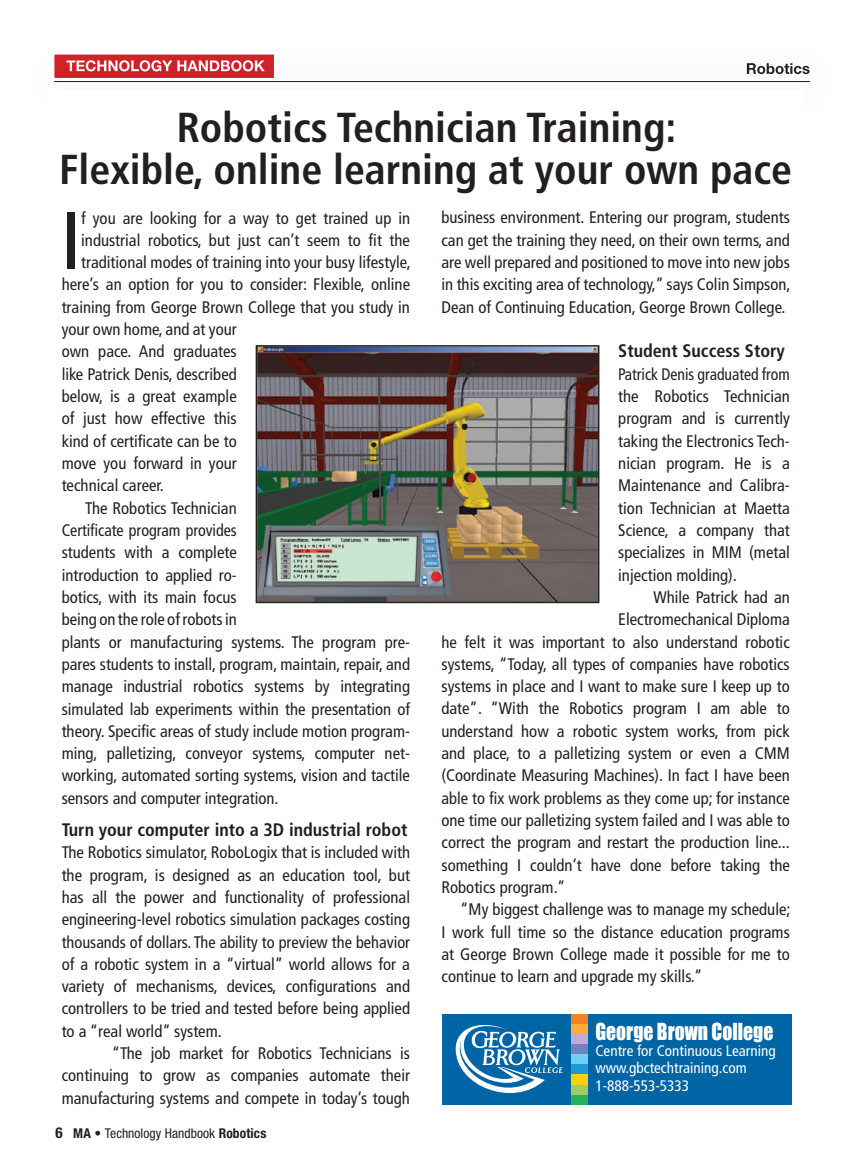
<style>
.page{position:relative;width:864px;height:1161px;background:#fff}
.page>*{position:absolute;margin:0;border:0;box-sizing:border-box;transform-origin:0 0}
.t1{font:condensed 80.7px "Frutiger";color:#231f20}
.t2{font:700 condensed 41.85px/42px "Frutiger";color:#231f20;text-align:center}
.t3{font:21.6px "Impact";color:#fff;scale:.91 1}
.t4{font:700 condensed 18.15px "Frutiger";color:#231f20}
.t5{font:condensed 16.8px/22.4px "Frutiger";color:#231f20;text-align:justify}
.t6{font:condensed 16.8px/22.4px "Frutiger";color:#231f20;text-align:justify;scale:.94 1}
.t7{font:condensed 16.8px "Frutiger";color:#231f20;scale:.96 1}
.t8{font:condensed 15.15px/16.5px "Frutiger";color:#fff}
.t9{font:condensed 13.5px "Helvetica Neue LT Std";letter-spacing:.005em;color:#231f20}
.s1{font-weight:700;font-size:15px}
.s2{font-weight:700}
</style>
<div class="page">
<img style="left:55px;top:55px;width:219px;height:23px">
<img style="left:67px;top:60px;width:198px;height:11px">
<img style="left:747px;top:63px;width:63px;height:11px">
<hr style="left:54px;top:81px;width:756px;height:1px;background:#231f20">
<img style="left:258px;top:347px;width:339px;height:254px">
<div style="left:256px;top:345px;width:343px;height:258px;border:1px solid #231f20"></div>
<div style="left:442px;top:1014px;width:350px;height:91px;background:#0065a4"></div>
<div style="left:570px;top:1014px;width:18px;height:10px;background:#f58025"></div>
<div style="left:570px;top:1024px;width:18px;height:10px;background:#fbb033"></div>
<div style="left:570px;top:1034px;width:18px;height:10px;background:#c2abd1"></div>
<div style="left:570px;top:1044px;width:18px;height:11px;background:#7581bf"></div>
<div style="left:570px;top:1055px;width:18px;height:10px;background:#72d0f5"></div>
<div style="left:570px;top:1065px;width:18px;height:10px;background:#199bd8"></div>
<div style="left:570px;top:1075px;width:18px;height:10px;background:#fcd10b"></div>
<div style="left:570px;top:1085px;width:18px;height:10px;background:#9fce67"></div>
<div style="left:570px;top:1095px;width:18px;height:10px;background:#24b259"></div>
<svg style="left:455px;top:1025px;width:108px;height:68px"></svg>
<h2 class="t2" style="left:59px;top:106px;width:734px">Robotics Technician Training:<br>Flexible, online learning at your own pace</h2>
<h1 class="t1" style="left:62px;top:193px;width:21px">I</h1>
<p class="t5" style="left:81px;top:207px;width:330px">f you are looking for a way to get trained up in</p>
<p class="t5" style="left:441px;top:207px;width:351px">business environment. Entering our program, students can get the training they need, on their own terms, and are well prepared and positioned to move into new jobs in this exciting area of technology,” says Colin Simpson, Dean of Continuing Education, George Brown College.</p>
<p class="t4" style="left:618px;top:340px;width:168px">Student Success Story</p>
<p class="t6" style="left:618px;top:363px;width:184px">Patrick Denis graduated from the Robotics Technician program and is currently taking the Electronics Tech&shy;nician program. He is a Maintenance and Calibra&shy;tion Technician at Maetta Science, a company that specializes in MIM (metal injection molding).</p>
<p class="t5" style="left:653px;top:586px;width:138px">While Patrick had an</p>
<p class="t5" style="left:618px;top:608px;width:173px">Electromechanical Diploma</p>
<p class="t5" style="left:441px;top:631px;width:350px">he felt it was important to also understand robotic</p>
<p class="t5" style="left:441px;top:653px;width:350px">systems, “Today, all types of companies have robotics</p>
<p class="t5" style="left:441px;top:675px;width:350px">systems in place and I want to make sure I keep up to</p>
<p class="t5" style="left:441px;top:698px;width:350px">date”. “With the Robotics program I am able to</p>
<p class="t5" style="left:441px;top:720px;width:350px">understand how a robotic system works, from pick</p>
<p class="t5" style="left:441px;top:742px;width:350px">and place, to a palletizing system or even a CMM</p>
<p class="t5" style="left:441px;top:765px;width:350px">(Coordinate Measuring Machines). In fact I have been</p>
<p class="t5" style="left:441px;top:787px;width:350px">able to fix work problems as they come up; for instance</p>
<p class="t5" style="left:441px;top:809px;width:350px">one time our palletizing system failed and I was able to</p>
<p class="t5" style="left:441px;top:832px;width:350px">correct the program and restart the production line...</p>
<p class="t5" style="left:441px;top:854px;width:350px">something I couldn’t have done before taking the</p>
<p class="t5" style="left:441px;top:876px;width:125px">Robotics program.”</p>
<p class="t5" style="left:460px;top:899px;width:332px">“My biggest challenge was to manage my schedule;</p>
<p class="t5" style="left:441px;top:921px;width:350px">I work full time so the distance education programs</p>
<p class="t5" style="left:441px;top:943px;width:350px">at George Brown College made it possible for me to</p>
<p class="t5" style="left:441px;top:965px;width:263px">continue to learn and upgrade my skills.”</p>
<p class="t3" style="left:595px;top:1015px;width:197px">George Brown College</p>
<p class="t8" style="left:595px;top:1043px;width:182px">Centre for Continuous Learning www.gbctechtraining.com</p>
<p class="t8" style="left:595px;top:1078px;width:95px">1-888-553-5333</p>
<p class="t5" style="left:81px;top:229px;width:330px">industrial robotics, but just can’t seem to fit the</p>
<p class="t5" style="left:81px;top:251px;width:331px">traditional modes of training into your busy lifestyle,</p>
<p class="t5" style="left:62px;top:274px;width:350px">here’s an option for you to consider: Flexible, online</p>
<p class="t5" style="left:62px;top:296px;width:350px">training from George Brown College that you study in</p>
<p class="t5" style="left:62px;top:318px;width:177px">your own home, and at your</p>
<p class="t5" style="left:62px;top:341px;width:177px">own pace. And graduates</p>
<p class="t5" style="left:62px;top:363px;width:177px">like Patrick Denis, described</p>
<p class="t5" style="left:62px;top:385px;width:177px">below, is a great example</p>
<p class="t5" style="left:62px;top:407px;width:177px">of just how effective this</p>
<p class="t5" style="left:62px;top:430px;width:177px">kind of certificate can be to</p>
<p class="t5" style="left:62px;top:452px;width:177px">move you forward in your</p>
<p class="t5" style="left:62px;top:474px;width:104px">technical career.</p>
<p class="t5" style="left:85px;top:497px;width:153px">The Robotics Technician</p>
<p class="t7" style="left:62px;top:520px;width:184px">Certificate program provides</p>
<p class="t5" style="left:62px;top:541px;width:177px">students with a complete</p>
<p class="t5" style="left:62px;top:564px;width:177px">introduction to applied ro-</p>
<p class="t5" style="left:62px;top:586px;width:177px">botics, with its main focus</p>
<p class="t5" style="left:62px;top:608px;width:177px">being on the role of robots in</p>
<p class="t5" style="left:62px;top:631px;width:350px">plants or manufacturing systems. The program pre-</p>
<p class="t5" style="left:62px;top:653px;width:350px">pares students to install, program, maintain, repair, and</p>
<p class="t5" style="left:62px;top:675px;width:350px">manage industrial robotics systems by integrating</p>
<p class="t5" style="left:62px;top:698px;width:350px">simulated lab experiments within the presentation of</p>
<p class="t5" style="left:62px;top:720px;width:350px">theory. Specific areas of study include motion program-</p>
<p class="t5" style="left:62px;top:742px;width:350px">ming, palletizing, conveyor systems, computer net-</p>
<p class="t5" style="left:62px;top:765px;width:350px">working, automated sorting systems, vision and tactile</p>
<p class="t5" style="left:62px;top:787px;width:218px">sensors and computer integration.</p>
<p class="t4" style="left:62px;top:819px;width:347px">Turn your computer into a 3D industrial robot</p>
<p class="t5" style="left:62px;top:841px;width:350px">The Robotics simulator, RoboLogix that is included with the program, is designed as an education tool, but has all the power and functionality of professional engineering-level robotics simulation packages costing thousands of dollars. The ability to preview the behavior of a robotic system in a “virtual” world allows for a variety of mechanisms, devices, configurations and controllers to be tried and tested before being applied to a “real world” system.</p>
<p class="t5" style="left:62px;top:1042px;width:350px;text-indent:50px">“The job market for Robotics Technicians is continuing to grow as companies automate their manufacturing systems and compete in today’s tough</p>
<p class="t9" style="left:56px;top:1125px;width:212px"><span class="s1">6</span> <span class="s2">MA</span> • Technology Handbook <span class="s2">Robotics</span></p>
</div>
